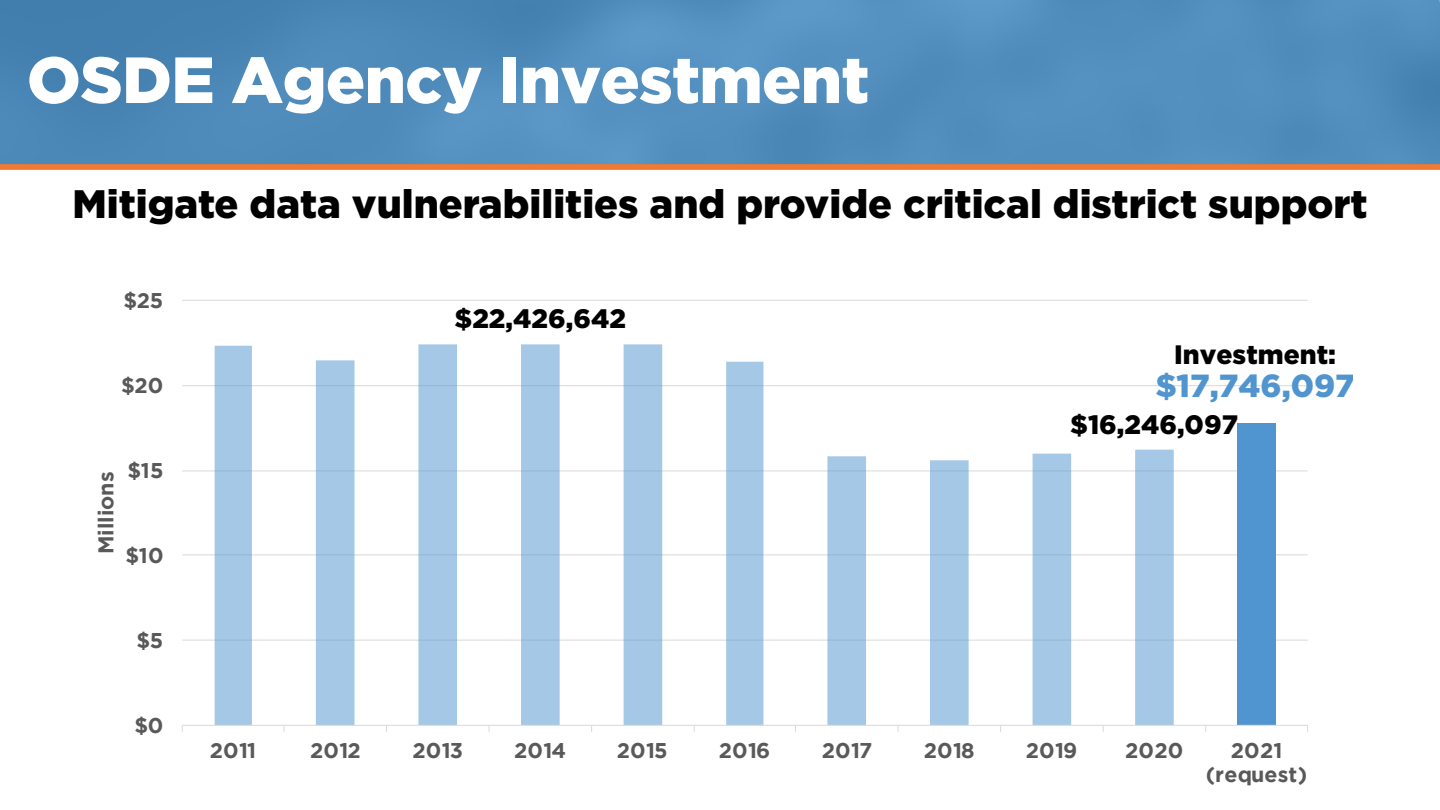
<style>
.page{position:relative;width:1440px;height:810px;background:#fff}
.page>*{position:absolute;margin:0;border:0;box-sizing:border-box;transform-origin:0 0}
.t1{font:900 65.1px "Gotham";letter-spacing:-.01em;color:#fff}
.t2{font:900 39.67px "Gotham";color:#000}
.t3{font:900 31.95px "Gotham";color:#5095d0}
.t4{font:900 26.62px "Gotham";color:#000}
.t5{font:700 21.3px/23.6px "Gotham";color:#595959;text-align:center}
</style>
<div class="page">
<div style="left:0;top:0;width:1440px;height:166px;background:linear-gradient(to right,#4a86b6,#5490c0)"></div>
<div style="left:0;top:164px;width:1440px;height:6px;background:#f37930"></div>
<hr style="left:182px;top:640px;width:1126px;height:1px;background:#d9d9d9">
<hr style="left:182px;top:554px;width:1126px;height:1px;background:#d9d9d9">
<hr style="left:182px;top:470px;width:1126px;height:1px;background:#d9d9d9">
<hr style="left:182px;top:385px;width:1126px;height:1px;background:#d9d9d9">
<hr style="left:182px;top:300px;width:1126px;height:1px;background:#d9d9d9">
<div style="left:1237px;top:424px;width:39px;height:301px;background:#5095d0"></div>
<svg style="left:215px;top:344px;width:959px;height:381px"></svg>
<hr style="left:182px;top:725px;width:1126px;height:1px;background:#d9d9d9">
<p class="t1" style="left:27px;top:42px;width:844px">OSDE Agency Investment</p>
<p class="t2" style="left:72px;top:181px;width:1297px">Mitigate data vulnerabilities and provide critical district support</p>
<p class="t5" style="left:123px;top:288px;width:42px">$25</p>
<p class="t5" style="left:121px;top:373px;width:44px">$20</p>
<p class="t5" style="left:94px;top:554px;width:84px;rotate:-90deg">Millions</p>
<p class="t5" style="left:128px;top:458px;width:38px">$15</p>
<p class="t5" style="left:125px;top:543px;width:40px">$10</p>
<p class="t5" style="left:137px;top:628px;width:28px">$5</p>
<p class="t5" style="left:134px;top:713px;width:30px">$0</p>
<p class="t4" style="left:455px;top:304px;width:173px">$22,426,642</p>
<p class="t4" style="left:1174px;top:339px;width:163px">Investment:</p>
<p class="t3" style="left:1155px;top:368px;width:201px">$17,746,097</p>
<p class="t4" style="left:1070px;top:409px;width:169px">$16,246,097</p>
<p class="t5" style="left:210px;top:739px;width:48px">2011</p>
<p class="t5" style="left:310px;top:739px;width:52px">2012</p>
<p class="t5" style="left:412px;top:739px;width:52px">2013</p>
<p class="t5" style="left:514px;top:739px;width:53px">2014</p>
<p class="t5" style="left:617px;top:739px;width:52px">2015</p>
<p class="t5" style="left:719px;top:739px;width:53px">2016</p>
<p class="t5" style="left:822px;top:739px;width:52px">2017</p>
<p class="t5" style="left:924px;top:739px;width:52px">2018</p>
<p class="t5" style="left:1026px;top:739px;width:53px">2019</p>
<p class="t5" style="left:1125px;top:739px;width:60px">2020</p>
<p class="t5" style="left:1206px;top:739px;width:103px">2021 (request)</p>
</div>
